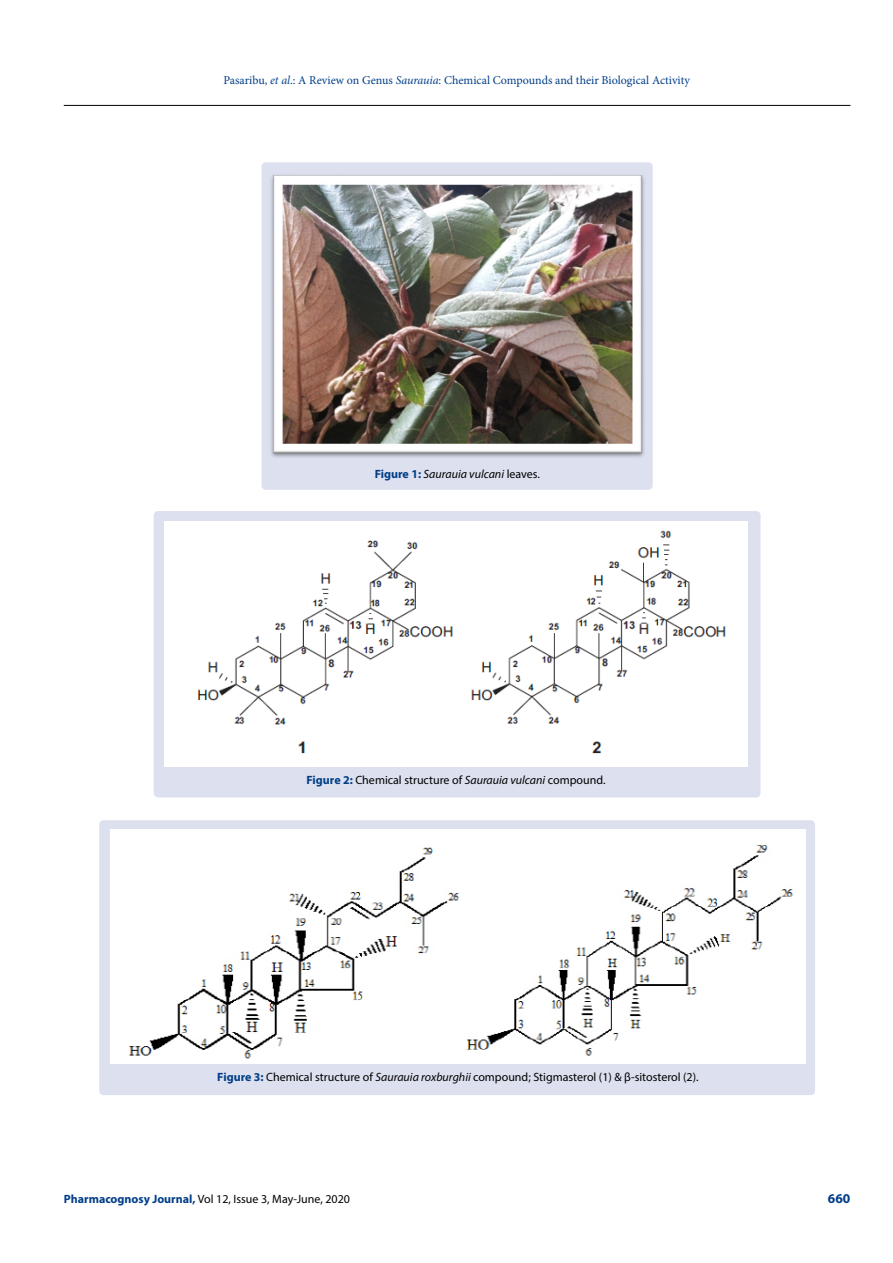
<style>
.page{position:relative;width:893px;height:1263px;background:#fff}
.page>*{position:absolute;margin:0;border:0;box-sizing:border-box;transform-origin:0 0}
.t1{font:700 13.5px "Myriad Pro";color:#003e88}
.t2{font:12px "Myriad Pro";color:#000}
.t3{font:12px "Minion Pro";color:#003e88}
.t4{font:italic 12px "Myriad Pro";color:#000}
.s1{font-style:italic}
.s2{font-weight:700;font-style:normal;color:#003e88}
.s3{font-style:normal}
.s4{font-weight:700;color:#003e88}
</style>
<div class="page">
<hr style="left:64px;top:105px;width:786px;height:1px;background:#000">
<div style="left:261px;top:162px;width:392px;height:328px;background:#dde0ef;border-radius:4px"></div>
<img style="left:271px;top:175px;width:373px;height:282px">
<div style="left:154px;top:511px;width:606px;height:286px;background:#dde0ef;border-radius:4px"></div>
<img style="left:165px;top:522px;width:582px;height:244px">
<div style="left:99px;top:820px;width:716px;height:275px;background:#dde0ef;border-radius:4px"></div>
<img style="left:111px;top:830px;width:694px;height:233px">
<p class="t3" style="left:223px;top:72px;width:468px">Pasaribu, <span class="s1">et al</span>.: A Review on Genus <span class="s1">Saurauia</span>: Chemical Compounds and their Biological Activity</p>
<p class="t4" style="left:375px;top:466px;width:167px"><span class="s2">Figure 1:</span> Saurauia vulcani <span class="s3">leaves.</span></p>
<p class="t2" style="left:307px;top:772px;width:300px"><span class="s4">Figure 2:</span> Chemical structure of <span class="s1">Saurauia vulcani</span> compound.</p>
<p class="t2" style="left:217px;top:1069px;width:483px"><span class="s4">Figure 3:</span> Chemical structure of <span class="s1">Saurauia roxburghii</span> compound; Stigmasterol (1) &amp; β-sitosterol (2).</p>
<p class="t2" style="left:64px;top:1191px;width:288px"><span class="s4">Pharmacognosy Journal,</span> Vol 12, Issue 3, May-June, 2020</p>
<p class="t1" style="left:828px;top:1189px;width:24px">660</p>
</div>
